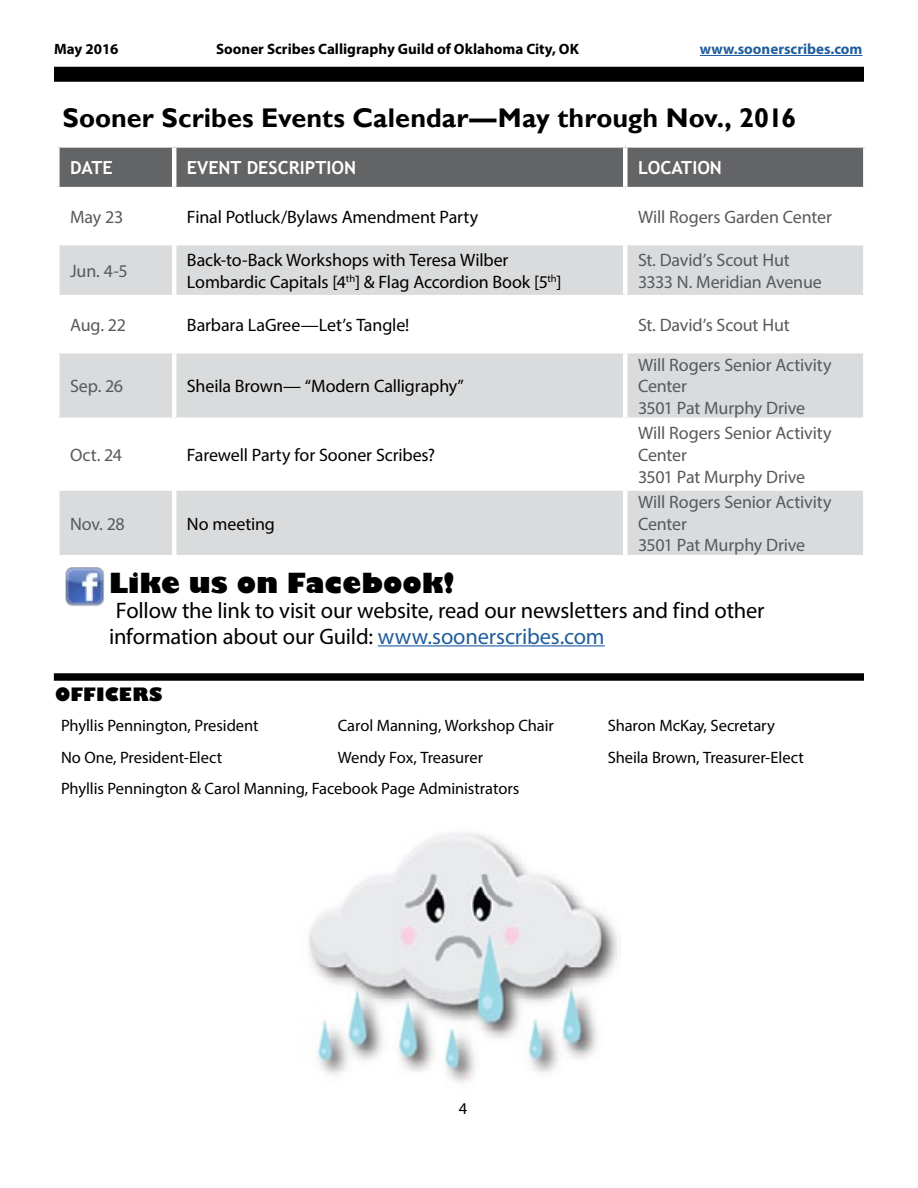
<style>
.page{position:relative;width:918px;height:1188px;background:#fff}
.page>*{position:absolute;margin:0;border:0;box-sizing:border-box;transform-origin:0 0}
.t1{font:700 27px "Gill Sans";color:#000}
.t2{font:800 27px "Gill Sans";letter-spacing:.005em;color:#000}
.t3{font:22.5px/25.5px "Myriad Pro";letter-spacing:-.01em;color:#000}
.t4{font:18px/21.6px "Myriad Pro";letter-spacing:-.005em;color:#58595b}
.t5{font:18px/21.6px "Myriad Pro";letter-spacing:-.01em;color:#000}
.t6{font:700 18px "Trebuchet MS";color:#fff}
.t7{font:800 18px "Gill Sans";letter-spacing:.02em;color:#000}
.t8{font:16.5px "Myriad Pro";letter-spacing:-.005em;color:#000}
.t9{font:700 15px "Myriad Pro";color:#000}
.t10{font:700 15px "Myriad Pro";color:#215e9e}
.s1{color:#215e9e}
</style>
<div class="page">
<div style="left:54px;top:67px;width:810px;height:15px;background:#000"></div>
<hr style="left:700px;top:55px;width:162px;height:1px;background:#215e9e">
<div style="left:54px;top:673px;width:810px;height:8px;background:#000"></div>
<img style="left:308px;top:833px;width:310px;height:251px">
<hr style="left:378px;top:645px;width:227px;height:1px;background:#215e9e">
<div style="left:60px;top:148px;width:803px;height:39px;background:#636466"></div>
<svg style="left:60px;top:245px;width:803px;height:310px;fill:#dadbdc"></svg>
<hr style="left:172px;top:148px;width:4px;height:39px;background:#fff">
<div style="left:623px;top:148px;width:5px;height:39px;background:#fff"></div>
<hr style="left:172px;top:245px;width:4px;height:50px;background:#fff">
<div style="left:623px;top:245px;width:5px;height:50px;background:#fff"></div>
<hr style="left:55px;top:295px;width:119px;height:4px;background:#fff">
<hr style="left:55px;top:349px;width:119px;height:4px;background:#fff">
<hr style="left:55px;top:418px;width:119px;height:4px;background:#fff">
<div style="left:55px;top:486px;width:119px;height:5px;background:#fff"></div>
<hr style="left:172px;top:299px;width:4px;height:50px;background:#fff">
<hr style="left:172px;top:353px;width:4px;height:65px;background:#fff">
<hr style="left:172px;top:422px;width:4px;height:64px;background:#fff">
<hr style="left:172px;top:491px;width:4px;height:64px;background:#fff">
<hr style="left:174px;top:295px;width:451px;height:4px;background:#fff">
<hr style="left:174px;top:349px;width:451px;height:4px;background:#fff">
<hr style="left:174px;top:418px;width:451px;height:4px;background:#fff">
<div style="left:174px;top:486px;width:451px;height:5px;background:#fff"></div>
<div style="left:623px;top:299px;width:5px;height:50px;background:#fff"></div>
<div style="left:623px;top:353px;width:5px;height:65px;background:#fff"></div>
<div style="left:623px;top:422px;width:5px;height:64px;background:#fff"></div>
<div style="left:623px;top:491px;width:5px;height:64px;background:#fff"></div>
<hr style="left:625px;top:295px;width:243px;height:4px;background:#fff">
<hr style="left:625px;top:349px;width:243px;height:4px;background:#fff">
<hr style="left:625px;top:418px;width:243px;height:4px;background:#fff">
<div style="left:625px;top:486px;width:243px;height:5px;background:#fff"></div>
<img style="left:65px;top:567px;width:39px;height:40px">
<p class="t9" style="left:54px;top:39px;width:66px">May 2016</p>
<p class="t9" style="left:216px;top:39px;width:364px">Sooner Scribes Calligraphy Guild of Oklahoma City, OK</p>
<p class="t10" style="left:700px;top:39px;width:164px">www.soonerscribes.com</p>
<h1 class="t1" style="left:63px;top:101px;width:735px">Sooner Scribes Events Calendar—May through Nov., 2016</h1>
<p class="t6" style="left:70px;top:156px;width:44px">DATE</p>
<p class="t6" style="left:187px;top:156px;width:171px">EVENT DESCRIPTION</p>
<p class="t6" style="left:638px;top:156px;width:85px">LOCATION</p>
<p class="t4" style="left:70px;top:206px;width:55px">May 23</p>
<p class="t5" style="left:187px;top:206px;width:293px">Final Potluck/Bylaws Amendment Party</p>
<p class="t4" style="left:638px;top:206px;width:195px">Will Rogers Garden Center</p>
<p class="t4" style="left:70px;top:260px;width:59px">Jun. 4-5</p>
<p class="t5" style="left:187px;top:249px;width:376px">Back-to-Back Workshops with Teresa Wilber<br>Lombardic Capitals [4<sup>th</sup>] &amp; Flag Accordion Book [5<sup>th</sup>]</p>
<p class="t4" style="left:638px;top:249px;width:185px">St. David’s Scout Hut<br>3333 N. Meridian Avenue</p>
<p class="t4" style="left:70px;top:314px;width:58px">Aug. 22</p>
<p class="t5" style="left:187px;top:314px;width:224px">Barbara LaGree—Let’s Tangle!</p>
<p class="t4" style="left:638px;top:314px;width:153px">St. David’s Scout Hut</p>
<p class="t4" style="left:70px;top:375px;width:55px">Sep. 26</p>
<p class="t5" style="left:187px;top:375px;width:279px">Sheila Brown— “Modern Calligraphy”</p>
<p class="t4" style="left:70px;top:444px;width:53px">Oct. 24</p>
<p class="t5" style="left:187px;top:444px;width:250px">Farewell Party for Sooner Scribes?</p>
<p class="t4" style="left:70px;top:513px;width:56px">Nov. 28</p>
<p class="t5" style="left:187px;top:513px;width:90px">No meeting</p>
<p class="t4" style="left:638px;top:353px;width:195px">Will Rogers Senior Activity<br>Center<br>3501 Pat Murphy Drive</p>
<p class="t4" style="left:638px;top:422px;width:195px">Will Rogers Senior Activity<br>Center<br>3501 Pat Murphy Drive</p>
<p class="t4" style="left:638px;top:491px;width:195px">Will Rogers Senior Activity<br>Center<br>3501 Pat Murphy Drive</p>
<h1 class="t2" style="left:109px;top:566px;width:347px">Like us on Facebook!</h1>
<p class="t3" style="left:109px;top:598px;width:657px;text-indent:7px">Follow the link to visit our website, read our newsletters and find other information about our Guild: <span class="s1">www.soonerscribes.com</span></p>
<p class="t7" style="left:55px;top:684px;width:109px">OFFICERS</p>
<p class="t8" style="left:61px;top:715px;width:199px">Phyllis Pennington, President</p>
<p class="t8" style="left:338px;top:715px;width:218px">Carol Manning, Workshop Chair</p>
<p class="t8" style="left:608px;top:715px;width:169px">Sharon McKay, Secretary</p>
<p class="t8" style="left:61px;top:747px;width:163px">No One, President-Elect</p>
<p class="t8" style="left:338px;top:747px;width:147px">Wendy Fox, Treasurer</p>
<p class="t8" style="left:608px;top:747px;width:198px">Sheila Brown, Treasurer-Elect</p>
<p class="t8" style="left:61px;top:778px;width:460px">Phyllis Pennington &amp; Carol Manning, Facebook Page Administrators</p>
<p class="t8" style="left:459px;top:1098px;width:10px">4</p>
</div>
